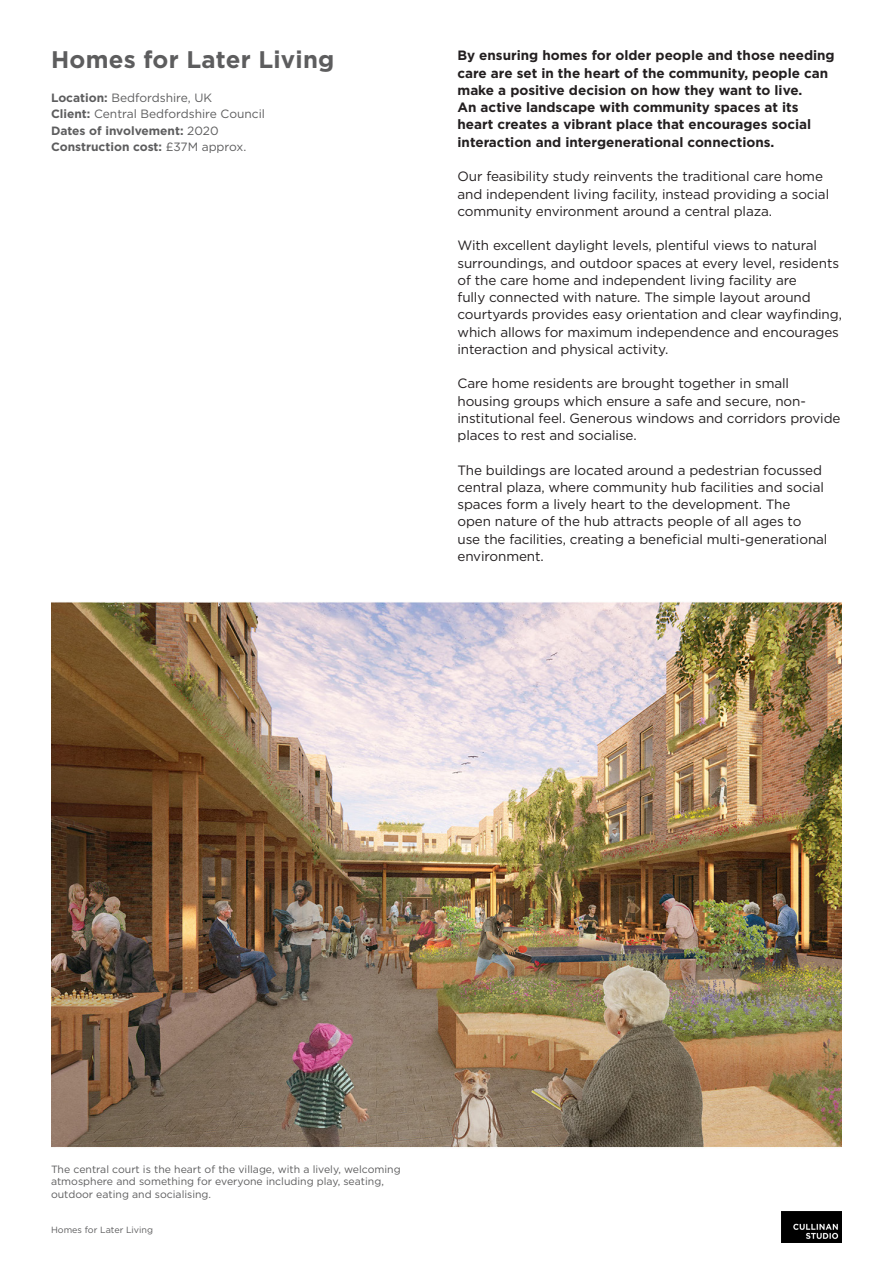
<style>
.page{position:relative;width:893px;height:1263px;background:#fff}
.page>*{position:absolute;margin:0;border:0;box-sizing:border-box;transform-origin:0 0}
.Main_Section_Heading{font:700 24px "Gotham";letter-spacing:.01em;color:#5d5d5e}
.main_body_text{font:13.5px/17.2px "Gotham";letter-spacing:-.01em;color:#231f20}
.main_body_text-2{font:700 13.5px/17.2px "Gotham";color:#231f20}
.Grey_body_text{font:12px "Gotham";color:#5d5d5e}
.Grey_body_text-2{font:700 12px "Gotham";color:#5d5d5e}
.main_body_text-3{font:10.5px/12.8px "Gotham";color:#5d5d5e}
.t1{font:9px "Gotham";color:#5d5d5e}
.s1{font-weight:700}
.s2{font-weight:400}
</style>
<div class="page">
<img style="left:781px;top:1212px;width:61px;height:31px">
<img style="left:51px;top:601px;width:791px;height:547px">
<p class="Main_Section_Heading" style="left:51px;top:45px;width:285px">Homes for Later Living</p>
<p class="Grey_body_text" style="left:51px;top:90px;width:163px"><span class="s1">Location:</span> Bedfordshire, UK</p>
<p class="Grey_body_text" style="left:51px;top:107px;width:216px"><span class="s1">Client:</span> Central Bedfordshire Council</p>
<p class="Grey_body_text-2" style="left:51px;top:123px;width:169px">Dates of involvement: <span class="s2">2020</span></p>
<p class="Grey_body_text-2" style="left:51px;top:140px;width:197px">Construction cost: <span class="s2">£37M approx.</span></p>
<p class="main_body_text-2" style="left:457px;top:47px;width:379px">By ensuring homes for older people and those needing care are set in the heart of the community, people can make a positive decision on how they want to live.<br>An active landscape with community spaces at its heart creates a vibrant place that encourages social interaction and intergenerational connections.</p>
<p class="main_body_text" style="left:457px;top:168px;width:373px">Our feasibility study reinvents the traditional care home and independent living facility, instead providing a social community environment around a central plaza.</p>
<p class="main_body_text" style="left:457px;top:237px;width:386px">With excellent daylight levels, plentiful views to natural surroundings, and outdoor spaces at every level, residents of the care home and independent living facility are<br>fully connected with nature. The simple layout around courtyards provides easy orientation and clear wayfinding, which allows for maximum independence and encourages interaction and physical activity.</p>
<p class="main_body_text" style="left:457px;top:375px;width:385px">Care home residents are brought together in small housing groups which ensure a safe and secure, non&shy;institutional feel. Generous windows and corridors provide places to rest and socialise.</p>
<p class="main_body_text" style="left:457px;top:461px;width:371px">The buildings are located around a pedestrian focussed central plaza, where community hub facilities and social spaces form a lively heart to the development. The<br>open nature of the hub attracts people of all ages to use the facilities, creating a beneficial multi-generational environment.</p>
<p class="main_body_text-3" style="left:51px;top:1162px;width:351px">The central court is the heart of the village, with a lively, welcoming atmosphere and something for everyone including play, seating, outdoor eating and socialising.</p>
<p class="t1" style="left:51px;top:1224px;width:104px">Homes for Later Living</p>
</div>
